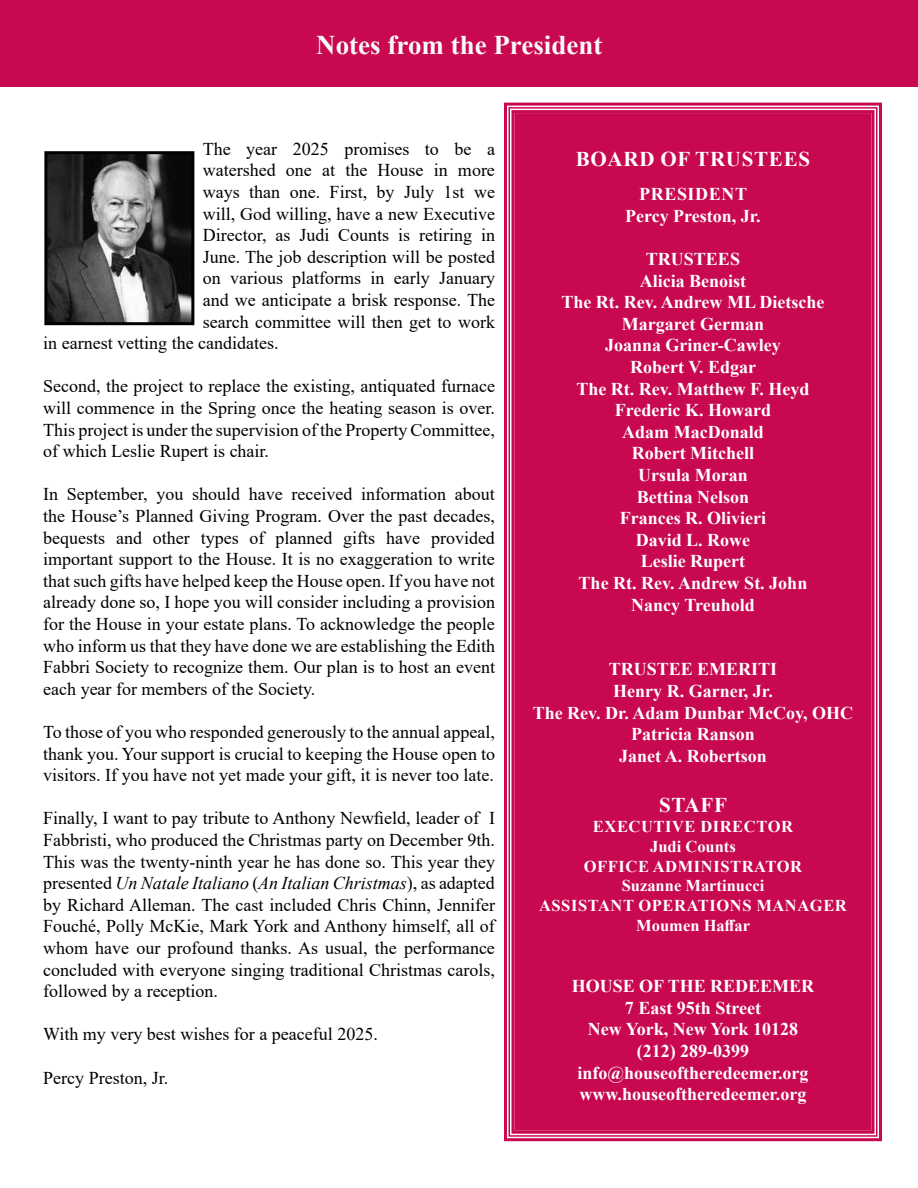
<style>
.page{position:relative;width:918px;height:1188px;background:#fff}
.page>*{position:absolute;margin:0;border:0;box-sizing:border-box;transform-origin:0 0}
.t1{font:700 27px "Times New Roman";color:#f9f9f9}
.t2{font:700 21px "Times New Roman";letter-spacing:.035em;color:#fff}
.t3{font:18px/21.6px "Times New Roman";color:#000;text-align:justify}
.t4{font:700 18px/21.6px "Times New Roman";color:#fff;text-align:center}
.t5{font:700 16.5px/19.8px "Times New Roman";letter-spacing:.035em;color:#fff;text-align:center}
.s1{font-style:italic}
</style>
<div class="page">
<div style="left:0;top:0;width:918px;height:87px;background:#c80850"></div>
<img style="left:48px;top:155px;width:142px;height:166px">
<div style="left:44px;top:151px;width:150px;height:174px;border:3px solid #000"></div>
<div style="left:504px;top:102px;width:378px;height:1040px;background:#c80850"></div>
<div style="left:508px;top:107px;width:370px;height:1030px;border:2px solid #c80850"></div>
<div style="left:511px;top:110px;width:364px;height:1024px;border:3px solid #c80850"></div>
<h1 class="t1" style="left:316px;top:35px;width:288px">Notes from the President</h1>
<p class="t3" style="left:203px;top:140px;width:294px">The year 2025 promises to be a</p>
<p class="t3" style="left:203px;top:161px;width:294px">watershed one at the House in more</p>
<p class="t3" style="left:203px;top:183px;width:294px">ways than one. First, by July 1st we</p>
<p class="t3" style="left:203px;top:205px;width:294px">will, God willing, have a new Executive</p>
<p class="t3" style="left:203px;top:226px;width:294px">Director, as Judi Counts is retiring in</p>
<p class="t3" style="left:203px;top:248px;width:294px">June. The job description will be posted</p>
<p class="t3" style="left:203px;top:269px;width:294px">on various platforms in early January</p>
<p class="t3" style="left:203px;top:291px;width:294px">and we anticipate a brisk response. The</p>
<p class="t3" style="left:203px;top:313px;width:294px">search committee will then get to work</p>
<p class="t3" style="left:43px;top:334px;width:237px">in earnest vetting the candidates.</p>
<p class="t3" style="left:43px;top:377px;width:453px">Second, the project to replace the existing, antiquated furnace will commence in the Spring once the heating season is over.<br>This project is under the supervision of the Property Committee, of which Leslie Rupert is chair.</p>
<p class="t3" style="left:43px;top:485px;width:453px">In September, you should have received information about the House’s Planned Giving Program. Over the past decades, bequests and other types of planned gifts have provided important support to the House. It is no exaggeration to write that such gifts have helped keep the House open. If you have not already done so, I hope you will consider including a provision for the House in your estate plans. To acknowledge the people who inform us that they have done we are establishing the Edith Fabbri Society to recognize them. Our plan is to host an event each year for members of the Society.</p>
<p class="t3" style="left:43px;top:723px;width:453px">To those of you who responded generously to the annual appeal, thank you. Your support is crucial to keeping the House open to visitors. If you have not yet made your gift, it is never too late.</p>
<p class="t3" style="left:43px;top:807px;width:453px">Finally, I want to pay tribute to Anthony Newfield, leader of I Fabbristi, who produced the Christmas party on December 9th.<br>This was the twenty-ninth year he has done so. This year they presented <span class="s1">Un Natale Italiano</span> (<span class="s1">An Italian Christmas</span>), as adapted by Richard Alleman. The cast included Chris Chinn, Jennifer Fouché, Polly McKie, Mark York and Anthony himself, all of whom have our profound thanks. As usual, the performance concluded with everyone singing traditional Christmas carols, followed by a reception.</p>
<p class="t3" style="left:43px;top:1025px;width:336px">With my very best wishes for a peaceful 2025.</p>
<p class="t3" style="left:43px;top:1069px;width:126px">Percy Preston, Jr.</p>
<p class="t2" style="left:576px;top:152px;width:236px">BOARD OF TRUSTEES</p>
<p class="t4" style="left:625px;top:185px;width:137px">PRESIDENT<br>Percy Preston, Jr.</p>
<p class="t4" style="left:561px;top:250px;width:265px">TRUSTEES<br>Alicia Benoist<br>The Rt. Rev. Andrew ML Dietsche<br>Margaret German<br>Joanna Griner-Cawley<br>Robert V. Edgar<br>The Rt. Rev. Matthew F. Heyd<br>Frederic K. Howard<br>Adam MacDonald<br>Robert Mitchell<br>Ursula Moran<br>Bettina Nelson<br>Frances R. Olivieri<br>David L. Rowe<br>Leslie Rupert<br>The Rt. Rev. Andrew St. John<br>Nancy Treuhold</p>
<p class="t4" style="left:533px;top:660px;width:322px">TRUSTEE EMERITI<br>Henry R. Garner, Jr.<br>The Rev. Dr. Adam Dunbar McCoy, OHC<br>Patricia Ranson<br>Janet A. Robertson</p>
<p class="t2" style="left:659px;top:798px;width:69px">STAFF</p>
<p class="t5" style="left:539px;top:818px;width:309px">EXECUTIVE DIRECTOR<br>Judi Counts<br>OFFICE ADMINISTRATOR<br>Suzanne Martinucci<br>ASSISTANT OPERATIONS MANAGER<br>Moumen Haffar</p>
<p class="t4" style="left:572px;top:977px;width:244px">HOUSE OF THE REDEEMER<br>7 East 95th Street<br>New York, New York 10128 (212) 289-0399 info@houseoftheredeemer.org www.houseoftheredeemer.org</p>
</div>
